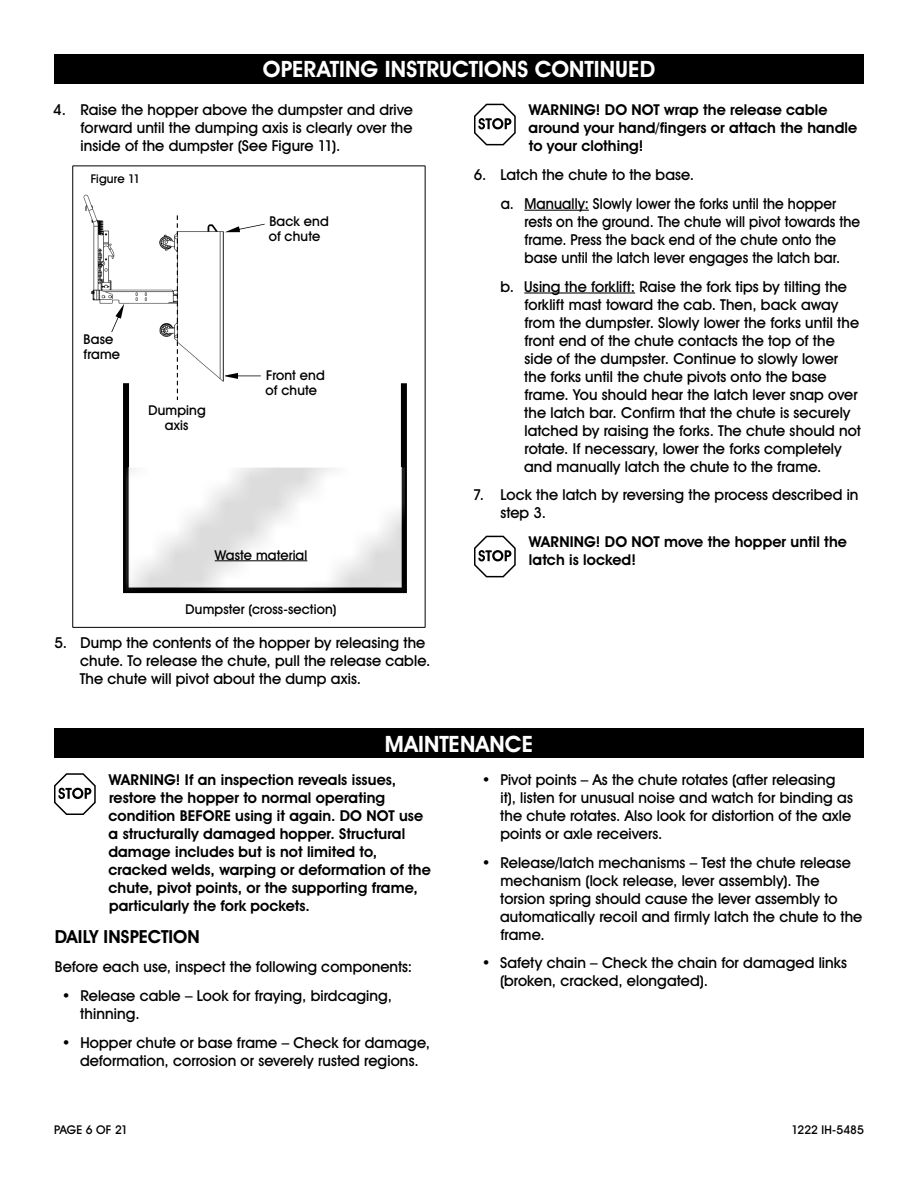
<style>
.page{position:relative;width:918px;height:1188px;background:#fff}
.page>*{position:absolute;margin:0;border:0;box-sizing:border-box;transform-origin:0 0}
.t1{font:700 22.5px "Uline Two Knine";letter-spacing:.005em;color:#fff}
.t2{font:700 18px "Uline Two Knine";letter-spacing:.005em;color:#000}
.t3{font:15px/18px "Uline Two Knine";letter-spacing:.005em;color:#000}
.t4{font:700 15px/18px "Uline Two Knine";letter-spacing:.005em;color:#000}
.t5{font:15px/18px "Uline Two Knine";letter-spacing:.005em;color:#000;scale:.95 1}
.t6{font:13.5px/15px "Uline Two Knine";letter-spacing:.01em;color:#000}
.t7{font:12px "Uline Two Knine";letter-spacing:-.005em;color:#000}
</style>
<div class="page">
<div style="left:54px;top:54px;width:810px;height:30px;background:#000"></div>
<div style="left:54px;top:728px;width:810px;height:30px;background:#000"></div>
<hr style="left:524px;top:210px;width:65px;height:1px;background:#000">
<hr style="left:524px;top:292px;width:111px;height:2px;background:#000">
<svg style="left:474px;top:104px;width:42px;height:41px"></svg>
<svg style="left:474px;top:536px;width:42px;height:41px"></svg>
<svg style="left:123px;top:383px;width:284px;height:210px"></svg>
<img style="left:125px;top:467px;width:279px;height:124px">
<svg style="left:225px;top:373px;width:36px;height:6px"></svg>
<img style="left:84px;top:195px;width:140px;height:186px">
<svg style="left:177px;top:215px;width:1px;height:185px"></svg>
<svg style="left:111px;top:304px;width:13px;height:28px"></svg>
<svg style="left:225px;top:224px;width:40px;height:8px"></svg>
<svg style="left:54px;top:773px;width:42px;height:42px"></svg>
<hr style="left:215px;top:560px;width:92px;height:1px;background:#000">
<h1 class="t1" style="left:263px;top:56px;width:394px">OPERATING INSTRUCTIONS CONTINUED</h1>
<p class="t3" style="left:80px;top:101px;width:334px;text-align:justify;text-indent:-27px">4. Raise the hopper above the dumpster and drive forward until the dumping axis is clearly over the inside of the dumpster (See Figure 11).</p>
<p class="t7" style="left:91px;top:172px;width:51px">Figure 11</p>
<p class="t6" style="left:84px;top:331px;width:38px">Base frame</p>
<p class="t6" style="left:148px;top:403px;width:59px;text-align:center">Dumping axis</p>
<p class="t6" style="left:269px;top:214px;width:61px">Back end of chute</p>
<p class="t6" style="left:266px;top:368px;width:61px">Front end of chute</p>
<p class="t6" style="left:215px;top:547px;width:94px">Waste material</p>
<p class="t6" style="left:186px;top:602px;width:152px">Dumpster (cross-section)</p>
<p class="t3" style="left:80px;top:634px;width:352px;text-indent:-25px">5. Dump the contents of the hopper by releasing the chute. To release the chute, pull the release cable.<br>The chute will pivot about the dump axis.</p>
<p class="t4" style="left:529px;top:101px;width:330px">WARNING! DO NOT wrap the release cable around your hand/fingers or attach the handle to your clothing!</p>
<p class="t3" style="left:501px;top:160px;width:337px;line-height:28.8px;text-indent:-27px">6. Latch the chute to the base.<br>a. Manually: Slowly lower the forks until the hopper</p>
<p class="t5" style="left:524px;top:212px;width:355px">rests on the ground. The chute will pivot towards the frame. Press the back end of the chute onto the base until the latch lever engages the latch bar.</p>
<p class="t3" style="left:524px;top:277px;width:338px;text-indent:-24px">b. Using the forklift: Raise the fork tips by tilting the forklift mast toward the cab. Then, back away from the dumpster. Slowly lower the forks until the front end of the chute contacts the top of the side of the dumpster. Continue to slowly lower the forks until the chute pivots onto the base frame. You should hear the latch lever snap over the latch bar. Confirm that the chute is securely latched by raising the forks. The chute should not rotate. If necessary, lower the forks completely and manually latch the chute to the frame.</p>
<p class="t3" style="left:500px;top:486px;width:360px;text-indent:-28px">7. Lock the latch by reversing the process described in step 3.</p>
<p class="t4" style="left:529px;top:533px;width:320px">WARNING! DO NOT move the hopper until the latch is locked!</p>
<h1 class="t1" style="left:385px;top:730px;width:150px">MAINTENANCE</h1>
<p class="t4" style="left:108px;top:770px;width:324px">WARNING! If an inspection reveals issues, restore the hopper to normal operating condition BEFORE using it again. DO NOT use a structurally damaged hopper. Structural damage includes but is not limited to, cracked welds, warping or deformation of the chute, pivot points, or the supporting frame, particularly the fork pockets.</p>
<p class="t2" style="left:55px;top:926px;width:146px">DAILY INSPECTION</p>
<p class="t3" style="left:55px;top:958px;width:359px">Before each use, inspect the following components:</p>
<p class="t3" style="left:80px;top:986px;width:313px;text-indent:-18px">• Release cable – Look for fraying, birdcaging, thinning.</p>
<p class="t3" style="left:62px;top:1033px;width:370px;text-align:center">• Hopper chute or base frame – Check for damage, deformation, corrosion or severely rusted regions.</p>
<p class="t3" style="left:500px;top:770px;width:354px;text-indent:-18px">• Pivot points – As the chute rotates (after releasing it), listen for unusual noise and watch for binding as the chute rotates. Also look for distortion of the axle points or axle receivers.</p>
<p class="t3" style="left:500px;top:853px;width:364px;text-indent:-18px">• Release/latch mechanisms – Test the chute release mechanism (lock release, lever assembly). The torsion spring should cause the lever assembly to automatically recoil and firmly latch the chute to the frame.</p>
<p class="t3" style="left:500px;top:954px;width:348px;text-indent:-18px">• Safety chain – Check the chain for damaged links (broken, cracked, elongated).</p>
<p class="t7" style="left:54px;top:1122px;width:76px">PAGE 6 OF 21</p>
<p class="t7" style="left:792px;top:1122px;width:74px">1222 IH-5485</p>
</div>
